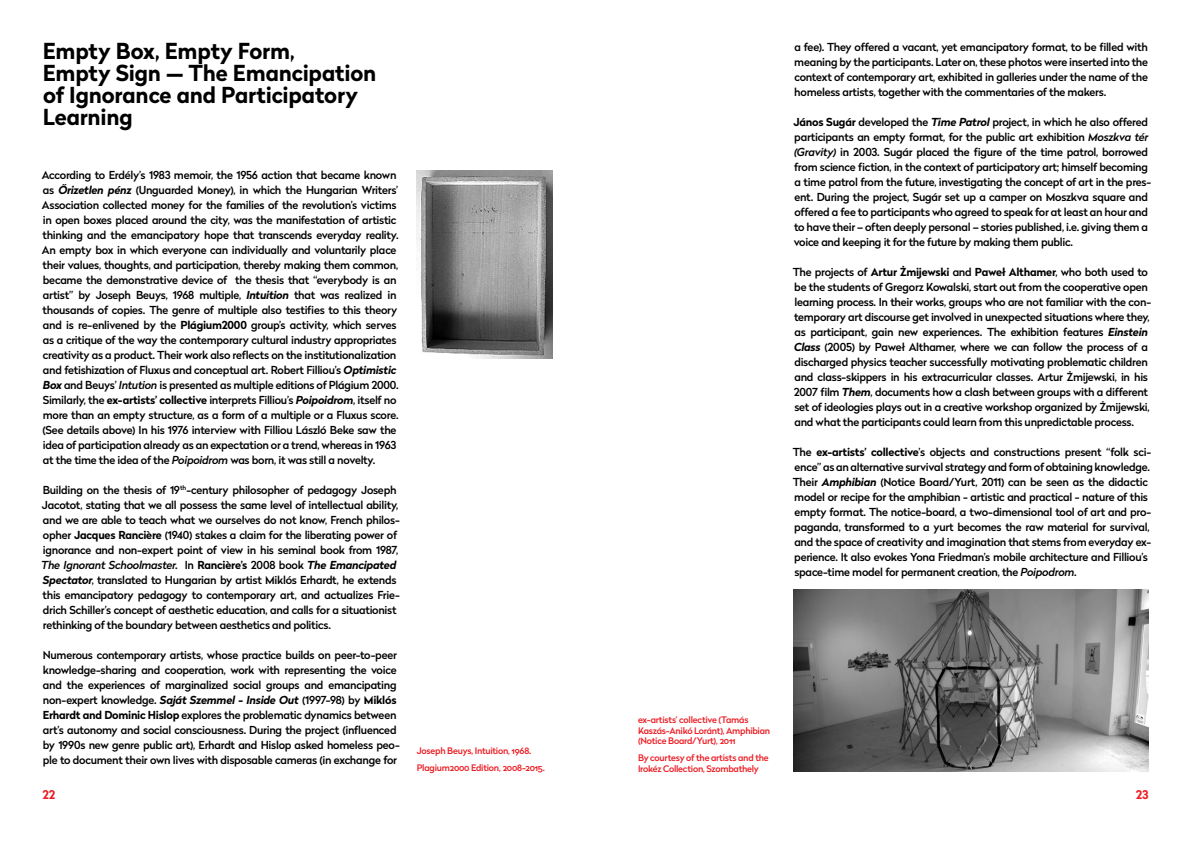
<style>
.page{position:relative;width:1191px;height:842px;background:#fff}
.page>*{position:absolute;margin:0;border:0;box-sizing:border-box;transform-origin:0 0}
.t1{font:700 22px/22px "Radikal";letter-spacing:-.01em;color:#000}
.t2{font:700 12px "Radikal";color:#ed1d24}
.t3{font:500 11px/15px "Radikal";letter-spacing:-.025em;color:#000}
.t4{font:500 9px/10.8px "Radikal";letter-spacing:-.03em;color:#ed1d24}
.s1{font-weight:700;font-style:italic}
.s2{font-weight:700}
.s3{font-style:italic}
</style>
<div class="page">
<img style="left:793px;top:590px;width:355px;height:182px">
<img style="left:417px;top:170px;width:136px;height:189px">
<h1 class="t1" style="left:43px;top:40px;width:335px">Empty Box, Empty Form,<br>Empty Sign — The Emancipation of Ignorance and Participatory<br>Learning</h1>
<p class="t3" style="left:42px;top:167px;width:358px">According to Erdély’s 1983 memoir, the 1956 action that became known as <span class="s1">Őrizetlen pénz</span> (Unguarded Money), in which the Hungarian Writers’ Association collected money for the families of the revolution’s victims in open boxes placed around the city, was the manifestation of artistic thinking and the emancipatory hope that transcends everyday reality.<br>An empty box in which everyone can individually and voluntarily place their values, thoughts, and participation, thereby making them common, became the demonstrative device of the thesis that “everybody is an artist” by Joseph Beuys, 1968 multiple, <span class="s1">Intuition</span> that was realized in thousands of copies. The genre of multiple also testifies to this theory and is re-enlivened by the <span class="s2">Plágium2000</span> group’s activity, which serves as a critique of the way the contemporary cultural industry appropriates creativity as a product. Their work also reflects on the institutionalization and fetishization of Fluxus and conceptual art. Robert Filliou’s <span class="s1">Optimistic Box</span> and Beuys’ <span class="s3">Intution</span> is presented as multiple editions of Plágium 2000.<br>Similarly, the <span class="s2">ex-artists’ collective</span> interprets Filliou’s <span class="s1">Poipoidrom</span>, itself no more than an empty structure, as a form of a multiple or a Fluxus score. (See details above) In his 1976 interview with Filliou László Beke saw the idea of participation already as an expectation or a trend, whereas in 1963 at the time the idea of the <span class="s3">Poipoidrom</span> was born, it was still a novelty.</p>
<p class="t3" style="left:41px;top:482px;width:360px">Building on the thesis of 19<sup>th</sup>-century philosopher of pedagogy Joseph Jacotot, stating that we all possess the same level of intellectual ability, and we are able to teach what we ourselves do not know, French philos&shy;opher <span class="s2">Jacques Rancière</span> (1940) stakes a claim for the liberating power of ignorance and non-expert point of view in his seminal book from 1987, <span class="s3">The Ignorant Schoolmaster</span>. In <span class="s2">Rancière’s</span> 2008 book <span class="s1">The Emancipated Spectator</span>, translated to Hungarian by artist Miklós Erhardt, he extends this emancipatory pedagogy to contemporary art, and actualizes Frie&shy;drich Schiller’s concept of aesthetic education, and calls for a situationist rethinking of the boundary between aesthetics and politics.</p>
<p class="t3" style="left:43px;top:647px;width:358px">Numerous contemporary artists, whose practice builds on peer-to-peer knowledge-sharing and cooperation, work with representing the voice and the experiences of marginalized social groups and emancipating non-expert knowledge. <span class="s1">Saját Szemmel - Inside Out</span> (1997-98) by <span class="s2">Miklós Erhardt and Dominic Hislop</span> explores the problematic dynamics between art’s autonomy and social consciousness. During the project (influenced by 1990s new genre public art), Erhardt and Hislop asked homeless peo&shy;ple to document their own lives with disposable cameras (in exchange for</p>
<p class="t2" style="left:43px;top:786px;width:14px">22</p>
<p class="t4" style="left:417px;top:742px;width:130px;line-height:16.5px">Joseph Beuys, Intuition, 1968.<br>Plagium2000 Edition, 2008-2015.</p>
<p class="t3" style="left:794px;top:39px;width:355px;text-align:justify">a fee). They offered a vacant, yet emancipatory format, to be filled with meaning by the participants. Later on, these photos were inserted into the context of contemporary art, exhibited in galleries under the name of the homeless artists, together with the commentaries of the makers.</p>
<p class="t3" style="left:793px;top:114px;width:359px"><span class="s2">János Sugár</span> developed the <span class="s1">Time Patrol</span> project, in which he also offered participants an empty format, for the public art exhibition <span class="s3">Moszkva tér (Gravity)</span> in 2003. Sugár placed the figure of the time patrol, borrowed from science fiction, in the context of participatory art; himself becoming a time patrol from the future, investigating the concept of art in the pres&shy;ent. During the project, Sugár set up a camper on Moszkva square and offered a fee to participants who agreed to speak for at least an hour and to have their – often deeply personal – stories published, i.e. giving them a voice and keeping it for the future by making them public.</p>
<p class="t3" style="left:792px;top:264px;width:360px">The projects of <span class="s2">Artur Żmijewski</span> and <span class="s2">Paweł Althamer</span>, who both used to be the students of Gregorz Kowalski, start out from the cooperative open learning process. In their works, groups who are not familiar with the con&shy;temporary art discourse get involved in unexpected situations where they, as participant, gain new experiences. The exhibition features <span class="s1">Einstein Class</span> (2005) by Paweł Althamer, where we can follow the process of a discharged physics teacher successfully motivating problematic children and class-skippers in his extracurricular classes. Artur Żmijewski, in his 2007 film <span class="s1">Them</span>, documents how a clash between groups with a different set of ideologies plays out in a creative workshop organized by Żmijewski, and what the participants could learn from this unpredictable process.</p>
<p class="t3" style="left:792px;top:444px;width:360px">The <span class="s2">ex-artists’ collective</span>’s objects and constructions present “folk sci&shy;ence” as an alternative survival strategy and form of obtaining knowledge.<br>Their <span class="s1">Amphibian</span> (Notice Board/Yurt, 2011) can be seen as the didactic model or recipe for the amphibian - artistic and practical - nature of this empty format. The notice-board, a two-dimensional tool of art and pro&shy;paganda, transformed to a yurt becomes the raw material for survival, and the space of creativity and imagination that stems from everyday ex&shy;perience. It also evokes Yona Friedman’s mobile architecture and Filliou’s space-time model for permanent creation, the <span class="s3">Poipodrom</span>.</p>
<p class="t4" style="left:638px;top:714px;width:134px">ex-artists’ collective (Tamás<br>Kaszás-Anikó Loránt), Amphibian (Notice Board/Yurt), 2011</p>
<p class="t4" style="left:638px;top:752px;width:132px">By courtesy of the artists and the<br>Irokéz Collection, Szombathely</p>
<p class="t2" style="left:1135px;top:786px;width:14px">23</p>
</div>
